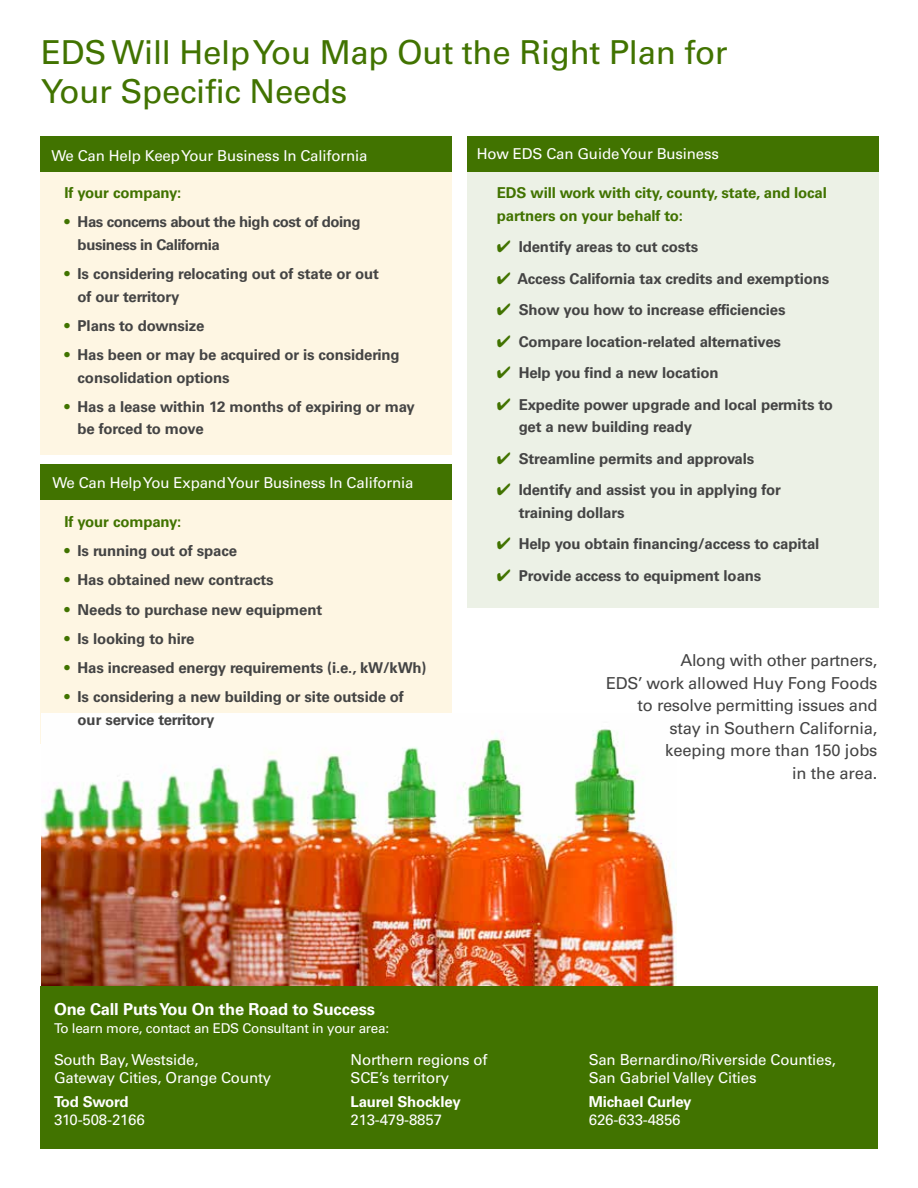
<style>
.page{position:relative;width:918px;height:1188px;background:#fff}
.page>*{position:absolute;margin:0;border:0;box-sizing:border-box;transform-origin:0 0}
.t1{font:33px/39px "Univers LT Std";letter-spacing:-.01em;color:#417300}
.t2{font:16.5px/22.5px "Univers LT Std";letter-spacing:-.01em;color:#444;text-align:right}
.t3{font:700 16.5px "Univers LT Std";letter-spacing:-.01em;color:#fff}
.t4{font:700 15px/22.5px "Univers LT Std";letter-spacing:-.01em;color:#444}
.t5{font:15px "Univers LT Std";letter-spacing:-.01em;color:#fff}
.t6{font:700 15px/22.5px "Univers LT Std";letter-spacing:-.01em;color:#417300}
.t7{font:700 15px/22.5px "Univers LT Std";letter-spacing:-.03em;color:#444}
.t8{font:700 15px "Univers LT Std";letter-spacing:-.01em;color:#fff}
.t9{font:700 15px "Univers LT Std";letter-spacing:-.03em;color:#fff}
.t10{font:13.5px "Univers LT Std";letter-spacing:-.02em;color:#fff}
.s1{color:#417300}
</style>
<div class="page">
<div style="left:41px;top:170px;width:411px;height:285px;background:#fef6e3"></div>
<div style="left:40px;top:986px;width:838px;height:163px;background:#417300"></div>
<div style="left:41px;top:498px;width:411px;height:246px;background:#fef6e3"></div>
<div style="left:41px;top:137px;width:411px;height:35px;background:#417300"></div>
<div style="left:41px;top:465px;width:411px;height:35px;background:#417300"></div>
<div style="left:467px;top:137px;width:411px;height:471px;background:#ecf1e6"></div>
<div style="left:467px;top:137px;width:411px;height:35px;background:#417300"></div>
<img style="left:41px;top:714px;width:636px;height:272px">
<h1 class="t1" style="left:41px;top:33px;width:688px">EDS Will Help You Map Out the Right Plan for<br>Your Specific Needs</h1>
<p class="t5" style="left:52px;top:146px;width:317px">We Can Help Keep Your Business In California</p>
<p class="t6" style="left:65px;top:182px;width:118px">If your company:</p>
<p class="t7" style="left:78px;top:211px;width:285px;text-indent:-13px"><span class="s1">•</span> Has concerns about the high cost of doing business in California</p>
<p class="t4" style="left:78px;top:263px;width:303px;text-indent:-13px"><span class="s1">•</span> Is considering relocating out of state or out of our territory</p>
<p class="t4" style="left:65px;top:314px;width:141px"><span class="s1">•</span> Plans to downsize</p>
<p class="t4" style="left:78px;top:344px;width:324px;text-indent:-13px"><span class="s1">•</span> Has been or may be acquired or is considering consolidation options</p>
<p class="t4" style="left:78px;top:395px;width:339px;text-indent:-13px"><span class="s1">•</span> Has a lease within 12 months of expiring or may be forced to move</p>
<p class="t5" style="left:477px;top:145px;width:244px">How EDS Can Guide Your Business</p>
<p class="t6" style="left:497px;top:182px;width:331px">EDS will work with city, county, state, and local partners on your behalf to:</p>
<p class="t4" style="left:497px;top:236px;width:203px"><span class="s1">✔</span> Identify areas to cut costs</p>
<p class="t4" style="left:497px;top:267px;width:334px"><span class="s1">✔</span> Access California tax credits and exemptions</p>
<p class="t4" style="left:497px;top:299px;width:290px"><span class="s1">✔</span> Show you how to increase efficiencies</p>
<p class="t4" style="left:497px;top:330px;width:286px"><span class="s1">✔</span> Compare location-related alternatives</p>
<p class="t4" style="left:497px;top:362px;width:223px"><span class="s1">✔</span> Help you find a new location</p>
<p class="t4" style="left:519px;top:393px;width:316px;text-indent:-22px"><span class="s1">✔</span> Expedite power upgrade and local permits to get a new building ready</p>
<p class="t4" style="left:497px;top:447px;width:259px"><span class="s1">✔</span> Streamline permits and approvals</p>
<p class="t4" style="left:519px;top:479px;width:264px;text-indent:-22px"><span class="s1">✔</span> Identify and assist you in applying for training dollars</p>
<p class="t4" style="left:497px;top:533px;width:324px"><span class="s1">✔</span> Help you obtain financing/access to capital</p>
<p class="t4" style="left:497px;top:564px;width:266px"><span class="s1">✔</span> Provide access to equipment loans</p>
<p class="t5" style="left:52px;top:474px;width:363px">We Can Help You Expand Your Business In California</p>
<p class="t6" style="left:65px;top:510px;width:118px">If your company:</p>
<p class="t4" style="left:65px;top:540px;width:174px"><span class="s1">•</span> Is running out of space</p>
<p class="t4" style="left:65px;top:569px;width:211px"><span class="s1">•</span> Has obtained new contracts</p>
<p class="t4" style="left:65px;top:598px;width:259px"><span class="s1">•</span> Needs to purchase new equipment</p>
<p class="t4" style="left:65px;top:627px;width:131px"><span class="s1">•</span> Is looking to hire</p>
<p class="t4" style="left:65px;top:657px;width:364px"><span class="s1">•</span> Has increased energy requirements (i.e., kW/kWh)</p>
<p class="t4" style="left:65px;top:686px;width:341px"><span class="s1">•</span> Is considering a new building or site outside of</p>
<p class="t2" style="left:606px;top:649px;width:273px">Along with other partners,<br>EDS’ work allowed Huy Fong Foods to resolve permitting issues and stay in Southern California, keeping more than 150 jobs<br>in the area.</p>
<p class="t4" style="left:78px;top:708px;width:138px">our service territory</p>
<p class="t3" style="left:54px;top:1000px;width:323px">One Call Puts You On the Road to Success</p>
<p class="t10" style="left:54px;top:1020px;width:337px">To learn more, contact an EDS Consultant in your area:</p>
<p class="t5" style="left:54px;top:1051px;width:146px">South Bay, Westside,</p>
<p class="t5" style="left:351px;top:1051px;width:138px">Northern regions of</p>
<p class="t5" style="left:589px;top:1051px;width:249px">San Bernardino/Riverside Counties,</p>
<p class="t5" style="left:54px;top:1069px;width:219px">Gateway Cities, Orange County</p>
<p class="t5" style="left:351px;top:1069px;width:100px">SCE’s territory</p>
<p class="t5" style="left:589px;top:1069px;width:169px">San Gabriel Valley Cities</p>
<p class="t9" style="left:54px;top:1093px;width:76px">Tod Sword</p>
<p class="t8" style="left:351px;top:1093px;width:112px">Laurel Shockley</p>
<p class="t8" style="left:589px;top:1093px;width:104px">Michael Curley</p>
<p class="t5" style="left:54px;top:1111px;width:92px">310-508-2166</p>
<p class="t5" style="left:351px;top:1111px;width:93px">213-479-8857</p>
<p class="t5" style="left:589px;top:1111px;width:93px">626-633-4856</p>
</div>
